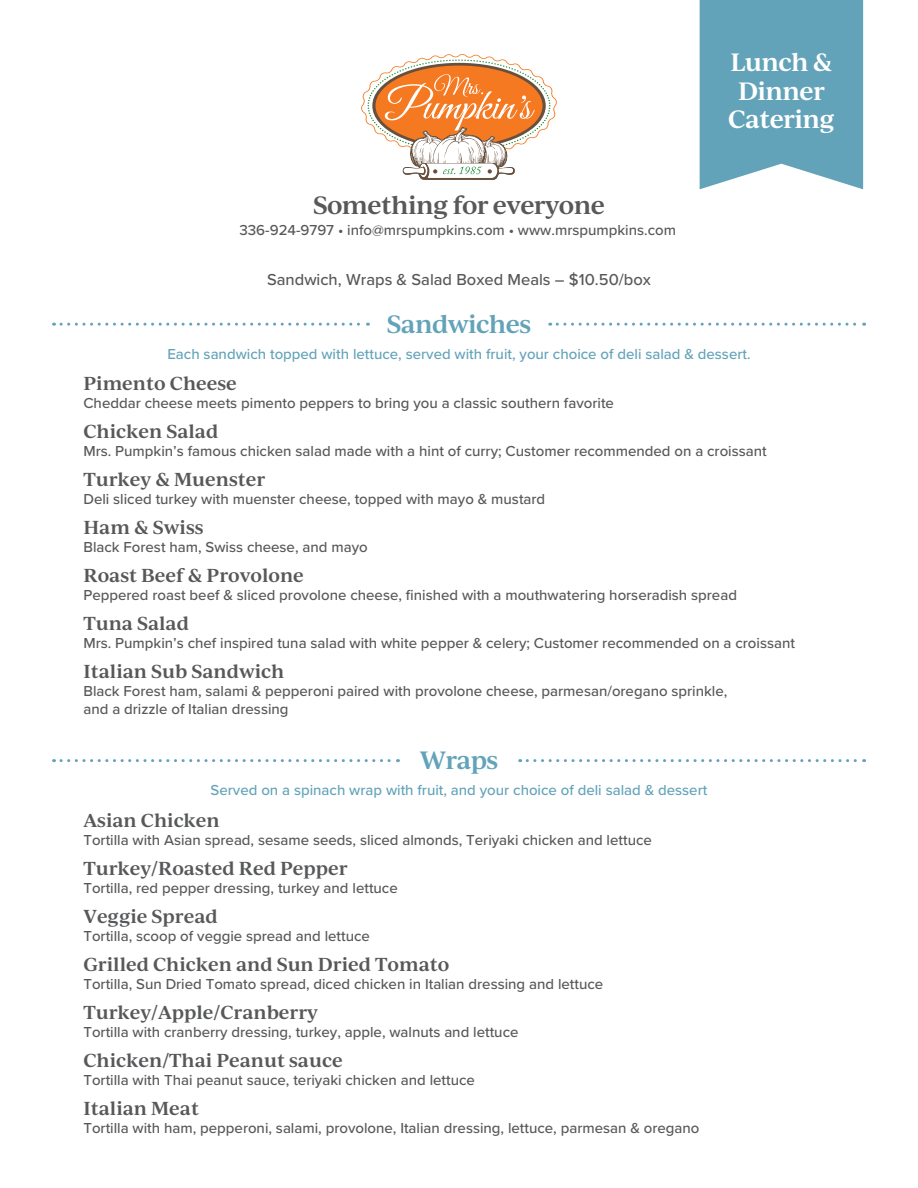
<style>
.page{position:relative;width:918px;height:1188px;background:#fff}
.page>*{position:absolute;margin:0;border:0;box-sizing:border-box;transform-origin:0 0}
.t1{font:600 24px "Ivy Journal";letter-spacing:-.025em;color:#57585a}
.t2{font:600 24px/28.8px "Ivy Journal";letter-spacing:-.025em;color:#fff;text-align:center}
.t3{font:600 24px "Ivy Journal";letter-spacing:-.025em;color:#63a3b9}
.t4{font:600 18px "Ivy Journal";color:#57585a}
.t5{font:500 16.5px "Proxima Nova";color:#57585a}
.t6{font:500 15px/18px "Proxima Nova";color:#57585a}
.t7{font:500 15px "Proxima Nova";color:#63a3b9}
</style>
<div class="page">
<div style="left:700px;top:0;width:163px;height:189px;background:#63a3b9"></div>
<svg style="left:361px;top:54px;width:196px;height:126px"></svg>
<svg style="left:557px;top:323px;width:308px;height:3px"></svg>
<svg style="left:61px;top:323px;width:307px;height:3px"></svg>
<svg style="left:527px;top:759px;width:338px;height:3px"></svg>
<svg style="left:61px;top:759px;width:337px;height:3px"></svg>
<h1 class="t1" style="left:313px;top:187px;width:293px">Something for everyone</h1>
<p class="t6" style="left:239px;top:221px;width:438px">336-924-9797 • info@mrspumpkins.com • www.mrspumpkins.com</p>
<h1 class="t2" style="left:728px;top:46px;width:108px">Lunch &amp;<br>Dinner<br>Catering</h1>
<p class="t5" style="left:267px;top:267px;width:385px">Sandwich, Wraps &amp; Salad Boxed Meals – $10.50/box</p>
<h1 class="t3" style="left:387px;top:306px;width:146px">Sandwiches</h1>
<p class="t7" style="left:167px;top:343px;width:585px">Each sandwich topped with lettuce, served with fruit, your choice of deli salad &amp; dessert.</p>
<p class="t4" style="left:83px;top:370px;width:155px">Pimento Cheese</p>
<p class="t6" style="left:83px;top:394px;width:532px">Cheddar cheese meets pimento peppers to bring you a classic southern favorite</p>
<p class="t4" style="left:83px;top:418px;width:136px">Chicken Salad</p>
<p class="t6" style="left:83px;top:442px;width:685px">Mrs. Pumpkin’s famous chicken salad made with a hint of curry; Customer recommended on a croissant</p>
<p class="t4" style="left:83px;top:466px;width:183px">Turkey &amp; Muenster</p>
<p class="t6" style="left:83px;top:490px;width:463px">Deli sliced turkey with muenster cheese, topped with mayo &amp; mustard</p>
<p class="t4" style="left:83px;top:514px;width:122px">Ham &amp; Swiss</p>
<p class="t6" style="left:83px;top:538px;width:286px">Black Forest ham, Swiss cheese, and mayo</p>
<p class="t4" style="left:83px;top:562px;width:222px">Roast Beef &amp; Provolone</p>
<p class="t6" style="left:83px;top:586px;width:655px">Peppered roast beef &amp; sliced provolone cheese, finished with a mouthwatering horseradish spread</p>
<p class="t4" style="left:83px;top:610px;width:107px">Tuna Salad</p>
<p class="t6" style="left:83px;top:634px;width:713px">Mrs. Pumpkin’s chef inspired tuna salad with white pepper &amp; celery; Customer recommended on a croissant</p>
<p class="t4" style="left:83px;top:658px;width:202px">Italian Sub Sandwich</p>
<p class="t6" style="left:83px;top:682px;width:645px">Black Forest ham, salami &amp; pepperoni paired with provolone cheese, parmesan/oregano sprinkle, and a drizzle of Italian dressing</p>
<h1 class="t3" style="left:420px;top:743px;width:80px">Wraps</h1>
<p class="t7" style="left:211px;top:779px;width:498px">Served on a spinach wrap with fruit, and your choice of deli salad &amp; dessert</p>
<p class="t4" style="left:83px;top:807px;width:138px">Asian Chicken</p>
<p class="t6" style="left:83px;top:830px;width:570px">Tortilla with Asian spread, sesame seeds, sliced almonds, Teriyaki chicken and lettuce</p>
<p class="t4" style="left:83px;top:855px;width:266px">Turkey/Roasted Red Pepper</p>
<p class="t6" style="left:83px;top:878px;width:316px">Tortilla, red pepper dressing, turkey and lettuce</p>
<p class="t4" style="left:83px;top:903px;width:136px">Veggie Spread</p>
<p class="t6" style="left:83px;top:926px;width:288px">Tortilla, scoop of veggie spread and lettuce</p>
<p class="t4" style="left:83px;top:951px;width:368px">Grilled Chicken and Sun Dried Tomato</p>
<p class="t6" style="left:83px;top:974px;width:521px">Tortilla, Sun Dried Tomato spread, diced chicken in Italian dressing and lettuce</p>
<p class="t4" style="left:83px;top:999px;width:236px">Turkey/Apple/Cranberry</p>
<p class="t6" style="left:83px;top:1022px;width:437px">Tortilla with cranberry dressing, turkey, apple, walnuts and lettuce</p>
<p class="t4" style="left:83px;top:1047px;width:261px">Chicken/Thai Peanut sauce</p>
<p class="t6" style="left:83px;top:1070px;width:393px">Tortilla with Thai peanut sauce, teriyaki chicken and lettuce</p>
<p class="t4" style="left:83px;top:1095px;width:117px">Italian Meat</p>
<p class="t6" style="left:83px;top:1118px;width:618px">Tortilla with ham, pepperoni, salami, provolone, Italian dressing, lettuce, parmesan &amp; oregano</p>
</div>
